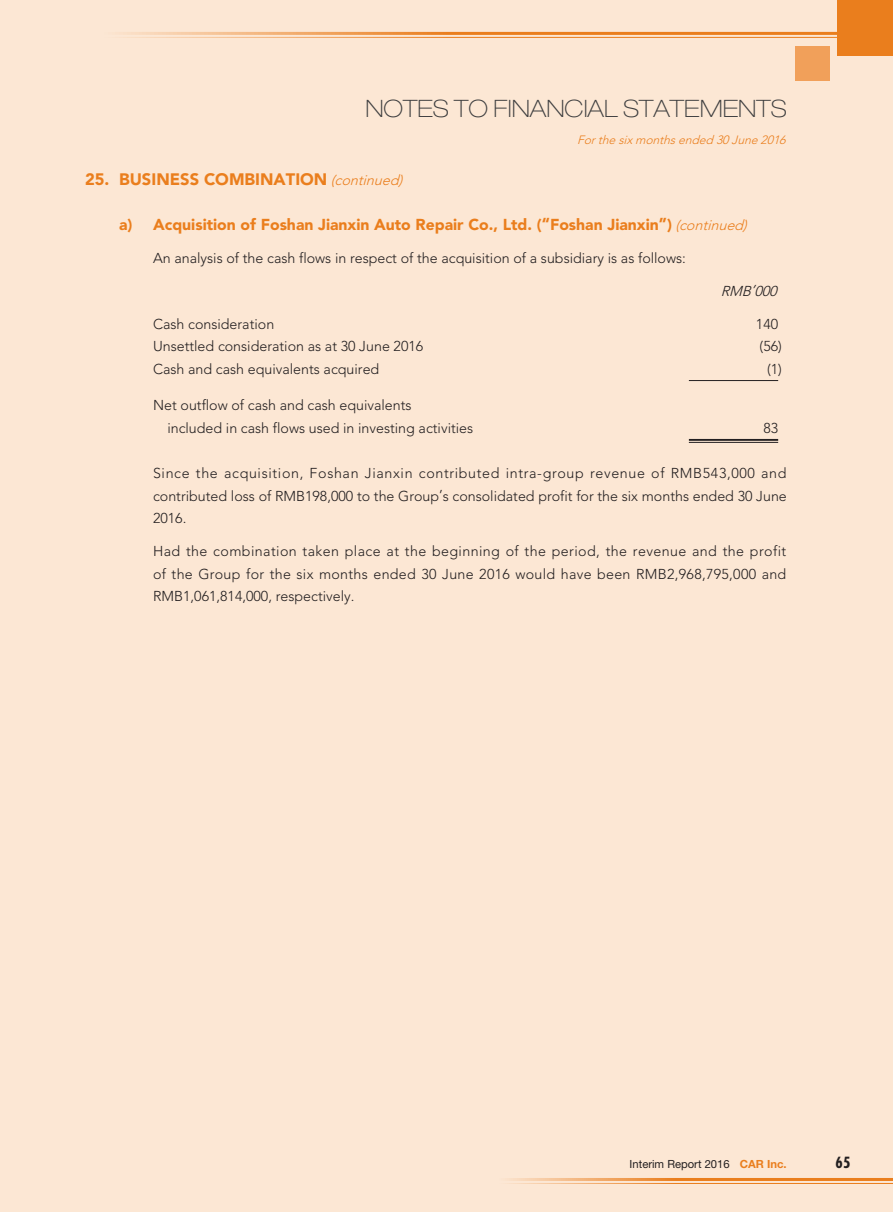
<style>
.page{position:relative;width:893px;height:1212px;background:#fce7d4}
.page>*{position:absolute;margin:0;border:0;box-sizing:border-box;transform-origin:0 0}
.t1{font:100 expanded 24px "Helvetica Neue LT Std";color:#3e3e3f}
._3__標題{font:900 16.5px "Avenir LT Std";color:#ea7e1d}
._4__副標題{font:900 15.75px "Avenir LT Std";color:#ea7e1d}
.t2{font:700 condensed 15px "Futura Std";color:#231f20}
._1__內文{font:300 14.25px/22.5px "Avenir LT Std";color:#231f20;text-align:justify}
._1__內文-2{font:italic 300 14.25px "Avenir LT Std";color:#231f20}
.t3{font:italic 300 12px "Avenir LT Std";color:#ea7e1d}
.t4{font:11.25px "Helvetica Neue LT Std";color:#231f20}
.s1{font-weight:300;font-style:italic;font-size:14.25px}
.s2{font-weight:700;color:#ea7e1d}
</style>
<div class="page">
<hr style="left:468px;top:1178px;width:425px;height:3px;background:#ea7e1d">
<hr style="left:468px;top:1183px;width:425px;height:1px;background:#ea7e1d">
<div style="left:838px;top:0;width:55px;height:55px;background:#ea7e1d"></div>
<div style="left:795px;top:47px;width:34px;height:34px;background:#f1a05a"></div>
<hr style="left:43px;top:32px;width:850px;height:3px;background:#ea7e1d">
<hr style="left:43px;top:37px;width:850px;height:1px;background:#ea7e1d">
<hr style="left:689px;top:380px;width:89px;height:1px;background:#231f20">
<hr style="left:689px;top:439px;width:89px;height:2px;background:#231f20">
<hr style="left:689px;top:442px;width:89px;height:1px;background:#231f20">
<h1 class="t1" style="left:365px;top:94px;width:423px">NOTES TO FINANCIAL STATEMENTS</h1>
<p class="t3" style="left:577px;top:133px;width:214px">For the six months ended 30 June 2016</p>
<p class="_3__標題" style="left:85px;top:169px;width:323px">25. BUSINESS COMBINATION <span class="s1">(continued)</span></p>
<p class="_4__副標題" style="left:119px;top:215px;width:634px">a) Acquisition of Foshan Jianxin Auto Repair Co., Ltd. (“Foshan Jianxin”) <span class="s1">(continued)</span></p>
<p class="_1__內文" style="left:153px;top:247px;width:534px">An analysis of the cash flows in respect of the acquisition of a subsidiary is as follows:</p>
<p class="_1__內文-2" style="left:721px;top:283px;width:62px">RMB’000</p>
<p class="_1__內文" style="left:153px;top:313px;width:123px">Cash consideration</p>
<p class="_1__內文" style="left:756px;top:313px;width:24px">140</p>
<p class="_1__內文" style="left:153px;top:335px;width:272px">Unsettled consideration as at 30 June 2016</p>
<p class="_1__內文" style="left:760px;top:335px;width:24px">(56)</p>
<p class="_1__內文" style="left:153px;top:358px;width:228px">Cash and cash equivalents acquired</p>
<p class="_1__內文" style="left:767px;top:358px;width:16px">(1)</p>
<p class="_1__內文" style="left:153px;top:394px;width:260px">Net outflow of cash and cash equivalents</p>
<p class="_1__內文" style="left:167px;top:416px;width:307px">included in cash flows used in investing activities</p>
<p class="_1__內文" style="left:763px;top:416px;width:16px">83</p>
<p class="_1__內文" style="left:153px;top:462px;width:635px">Since the acquisition, Foshan Jianxin contributed intra-group revenue of RMB543,000 and contributed loss of RMB198,000 to the Group’s consolidated profit for the six months ended 30 June 2016.</p>
<p class="_1__內文" style="left:153px;top:540px;width:635px">Had the combination taken place at the beginning of the period, the revenue and the profit of the Group for the six months ended 30 June 2016 would have been RMB2,968,795,000 and RMB1,061,814,000, respectively.</p>
<p class="t4" style="left:630px;top:1157px;width:159px">Interim Report 2016 <span class="s2">CAR Inc.</span></p>
<p class="t2" style="left:835px;top:1153px;width:16px">65</p>
</div>
